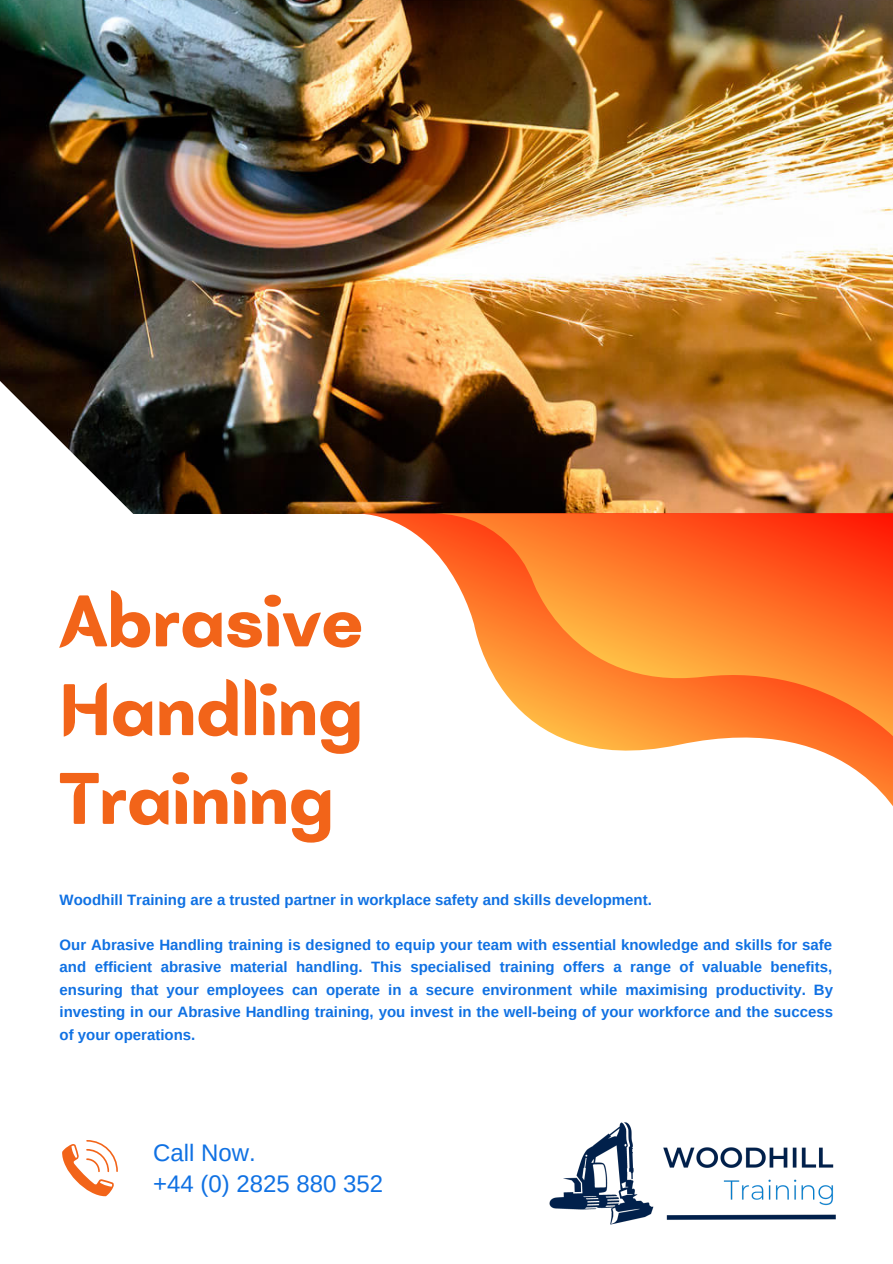
<style>
.page{position:relative;width:893px;height:1264px;background:#fff}
.page>*{position:absolute;margin:0;border:0;box-sizing:border-box;transform-origin:0 0}
.t1{font:700 74.85px "Batangas";color:#f26419}
.t2{font:24px "Arimo";color:#1071e3}
.t3{font:700 15px/22.5px "Arimo";color:#1071e3;text-align:justify}
</style>
<div class="page">
<img style="left:0;top:0;width:892px;height:381px">
<img style="left:0;top:381px;width:892px;height:133px">
<svg style="left:62px;top:1140px;width:56px;height:56px"></svg>
<img style="left:549px;top:1122px;width:287px;height:103px">
<svg style="left:357px;top:513px;width:535px;height:292px"></svg>
<svg style="left:431px;top:513px;width:461px;height:236px"></svg>
<p class="t1" style="left:60px;top:576px;width:305px">Abrasive</p>
<p class="t1" style="left:60px;top:665px;width:305px">Handling</p>
<p class="t1" style="left:60px;top:754px;width:276px">Training</p>
<p class="t3" style="left:60px;top:888px;width:593px">Woodhill Training are a trusted partner in workplace safety and skills development.</p>
<p class="t3" style="left:60px;top:933px;width:774px">Our Abrasive Handling training is designed to equip your team with essential knowledge and skills for safe and efficient abrasive material handling. This specialised training offers a range of valuable benefits, ensuring that your employees can operate in a secure environment while maximising productivity. By investing in our Abrasive Handling training, you invest in the well-being of your workforce and the success of your operations.</p>
<p class="t2" style="left:153px;top:1139px;width:104px">Call Now.</p>
<p class="t2" style="left:153px;top:1169px;width:231px">+44 (0) 2825 880 352</p>
</div>
